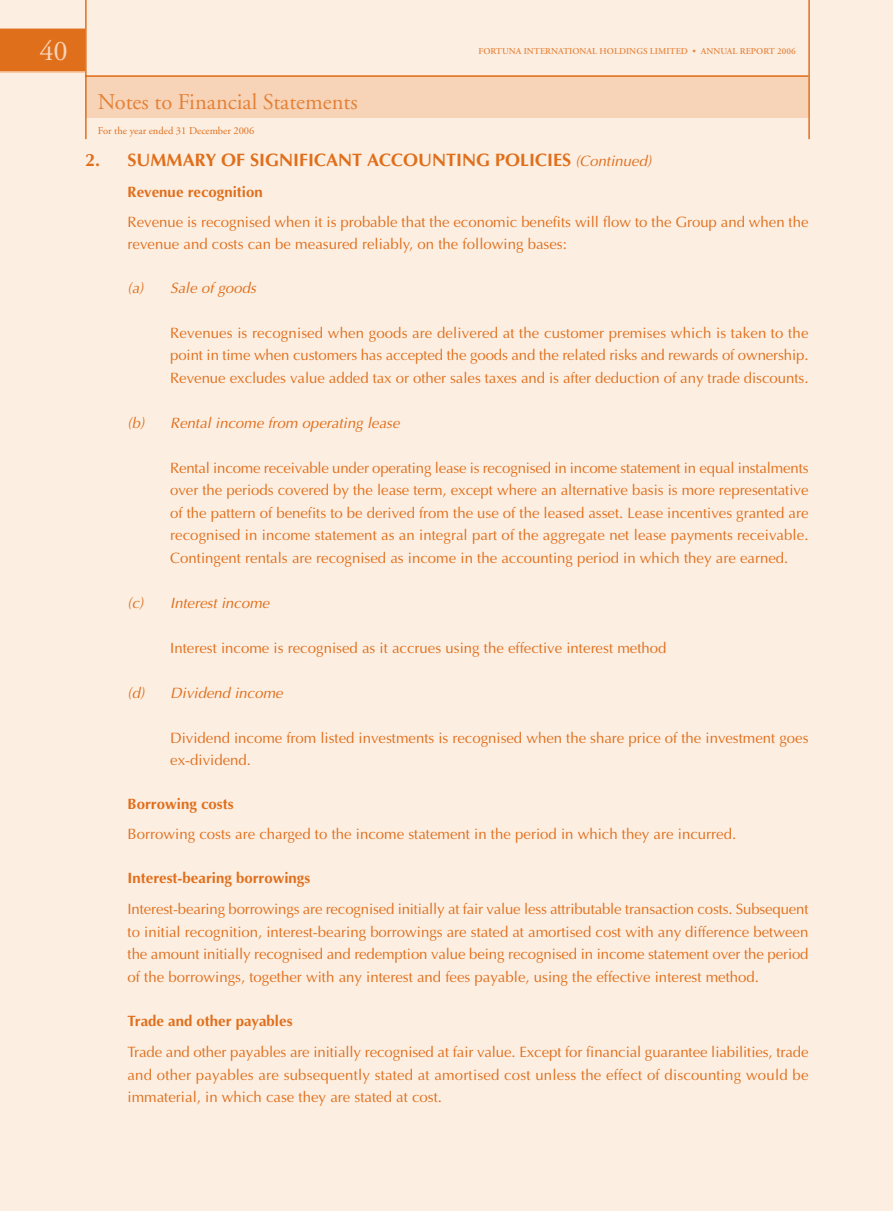
<style>
.page{position:relative;width:893px;height:1211px;background:#fff}
.page>*{position:absolute;margin:0;border:0;box-sizing:border-box;transform-origin:0 0}
.t1{font:28.5px "Adobe Garamond";color:#f7d4b8}
.t2{font:22.5px "Adobe Garamond";color:#e48137}
.t3{font:700 18px "Optima";color:#e06f1c}
.t4{font:15px/22.5px "Optima";color:#e06f1c;text-align:justify}
.t5{font:italic 15px "Optima";color:#e06f1c}
.t6{font:700 15px "Optima";color:#e06f1c}
.t7{font:10.5px "Adobe Garamond";color:#e06f1c}
.t8{font:600 9px "Adobe Garamond";color:#e68843}
.s1{font-weight:400;font-style:italic;font-size:15px}
</style>
<div class="page">
<div style="left:0;top:0;width:892px;height:1210px;background:#fceee1"></div>
<div style="left:85px;top:75px;width:723px;height:43px;background:#f7d4b8"></div>
<div style="left:0;top:29px;width:85px;height:42px;background:#e06f1c"></div>
<hr style="left:85px;top:0;width:2px;height:139px;background:#e06f1c">
<hr style="left:85px;top:75px;width:723px;height:2px;background:#e06f1c">
<hr style="left:0;top:71px;width:85px;height:2px;background:#f1b07f">
<hr style="left:808px;top:0;width:1px;height:139px;background:#e06f1c">
<h1 class="t1" style="left:39px;top:40px;width:30px">40</h1>
<p class="t8" style="left:478px;top:48px;width:318px">FORTUNA INTERNATIONAL HOLDINGS LIMITED • ANNUAL REPORT 2006</p>
<h2 class="t2" style="left:98px;top:94px;width:261px">Notes to Financial Statements</h2>
<p class="t7" style="left:98px;top:126px;width:158px">For the year ended 31 December 2006</p>
<p class="t3" style="left:85px;top:153px;width:570px">2. SUMMARY OF SIGNIFICANT ACCOUNTING POLICIES <span class="s1">(Continued)</span></p>
<p class="t6" style="left:128px;top:185px;width:137px">Revenue recognition</p>
<p class="t4" style="left:128px;top:212px;width:682px;line-height:21.8px">Revenue is recognised when it is probable that the economic benefits will flow to the Group and when the revenue and costs can be measured reliably, on the following bases:</p>
<p class="t5" style="left:128px;top:282px;width:133px">(a) Sale of goods</p>
<p class="t4" style="left:170px;top:323px;width:640px">Revenues is recognised when goods are delivered at the customer premises which is taken to the point in time when customers has accepted the goods and the related risks and rewards of ownership.<br>Revenue excludes value added tax or other sales taxes and is after deduction of any trade discounts.</p>
<p class="t5" style="left:128px;top:417px;width:276px">(b) Rental income from operating lease</p>
<p class="t4" style="left:170px;top:458px;width:640px">Rental income receivable under operating lease is recognised in income statement in equal instalments over the periods covered by the lease term, except where an alternative basis is more representative of the pattern of benefits to be derived from the use of the leased asset. Lease incentives granted are recognised in income statement as an integral part of the aggregate net lease payments receivable.<br>Contingent rentals are recognised as income in the accounting period in which they are earned.</p>
<p class="t5" style="left:128px;top:597px;width:146px">(c) Interest income</p>
<p class="t4" style="left:170px;top:638px;width:498px">Interest income is recognised as it accrues using the effective interest method</p>
<p class="t5" style="left:128px;top:687px;width:159px">(d) Dividend income</p>
<p class="t4" style="left:170px;top:728px;width:640px">Dividend income from listed investments is recognised when the share price of the investment goes ex-dividend.</p>
<p class="t6" style="left:128px;top:798px;width:107px">Borrowing costs</p>
<p class="t4" style="left:128px;top:824px;width:610px">Borrowing costs are charged to the income statement in the period in which they are incurred.</p>
<p class="t6" style="left:128px;top:872px;width:184px">Interest-bearing borrowings</p>
<p class="t4" style="left:128px;top:899px;width:682px">Interest-bearing borrowings are recognised initially at fair value less attributable transaction costs. Subsequent to initial recognition, interest-bearing borrowings are stated at amortised cost with any difference between the amount initially recognised and redemption value being recognised in income statement over the period of the borrowings, together with any interest and fees payable, using the effective interest method.</p>
<p class="t6" style="left:128px;top:1015px;width:166px">Trade and other payables</p>
<p class="t4" style="left:128px;top:1042px;width:682px">Trade and other payables are initially recognised at fair value. Except for financial guarantee liabilities, trade and other payables are subsequently stated at amortised cost unless the effect of discounting would be immaterial, in which case they are stated at cost.</p>
</div>
